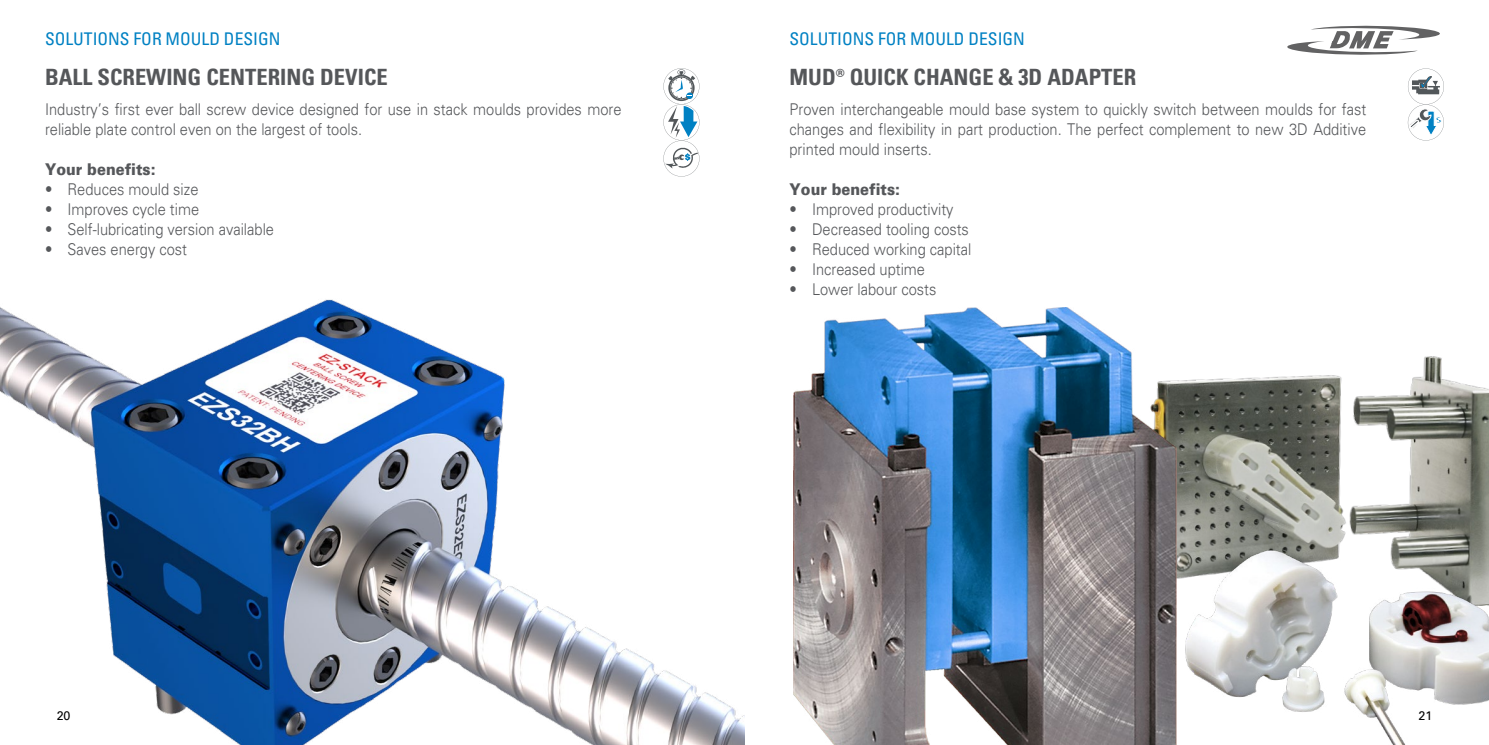
<style>
.page{position:relative;width:1489px;height:745px;background:#fff}
.page>*{position:absolute;margin:0;border:0;box-sizing:border-box;transform-origin:0 0}
.t1{font:700 condensed 22.5px "Univers LT Pro";color:#55575a}
.t2{font:condensed 17.5px "Univers LT Pro";color:#0081c3}
.t3{font:300 16.25px/20px "Univers LT Pro 45";color:#55575a;scale:.9 1}
.t4{font:900 16.25px "Univers LT Pro 75";color:#55575a;scale:.9 1}
.t5{font:12.5px "Univers LT Pro 55 Roman";color:#000}
</style>
<div class="page">
<svg style="left:1287px;top:25px;width:153px;height:30px"></svg>
<img style="left:0;top:299px;width:744px;height:445px">
<img style="left:1176px;top:356px;width:312px;height:175px">
<img style="left:793px;top:307px;width:383px;height:437px">
<img style="left:1162px;top:531px;width:326px;height:213px">
<svg style="left:1407px;top:68px;width:36px;height:72px"></svg>
<svg style="left:663px;top:68px;width:36px;height:108px"></svg>
<p class="t2" style="left:45px;top:28px;width:237px">SOLUTIONS FOR MOULD DESIGN</p>
<p class="t1" style="left:45px;top:63px;width:344px">BALL SCREWING CENTERING DEVICE</p>
<p class="t3" style="left:45px;top:99px;width:642px">Industry’s first ever ball screw device designed for use in stack moulds provides more reliable plate control even on the largest of tools.</p>
<p class="t4" style="left:45px;top:158px;width:124px">Your benefits:</p>
<p class="t3" style="left:45px;top:179px;width:172px">• Reduces mould size</p>
<p class="t3" style="left:45px;top:199px;width:173px">• Improves cycle time</p>
<p class="t3" style="left:45px;top:219px;width:256px">• Self-lubricating version available</p>
<p class="t3" style="left:45px;top:239px;width:159px">• Saves energy cost</p>
<p class="t2" style="left:789px;top:28px;width:237px">SOLUTIONS FOR MOULD DESIGN</p>
<p class="t1" style="left:789px;top:63px;width:348px">MUD® QUICK CHANGE &amp; 3D ADAPTER</p>
<p class="t3" style="left:789px;top:99px;width:642px;text-align:justify">Proven interchangeable mould base system to quickly switch between moulds for fast changes and flexibility in part production. The perfect complement to new 3D Additive printed mould inserts.</p>
<p class="t4" style="left:789px;top:178px;width:124px">Your benefits:</p>
<p class="t3" style="left:789px;top:199px;width:184px">• Improved productivity</p>
<p class="t3" style="left:789px;top:219px;width:201px">• Decreased tooling costs</p>
<p class="t3" style="left:789px;top:239px;width:203px">• Reduced working capital</p>
<p class="t3" style="left:789px;top:259px;width:152px">• Increased uptime</p>
<p class="t3" style="left:789px;top:279px;width:165px">• Lower labour costs</p>
<p class="t5" style="left:57px;top:706px;width:15px">20</p>
<p class="t5" style="left:1418px;top:706px;width:15px">21</p>
</div>
